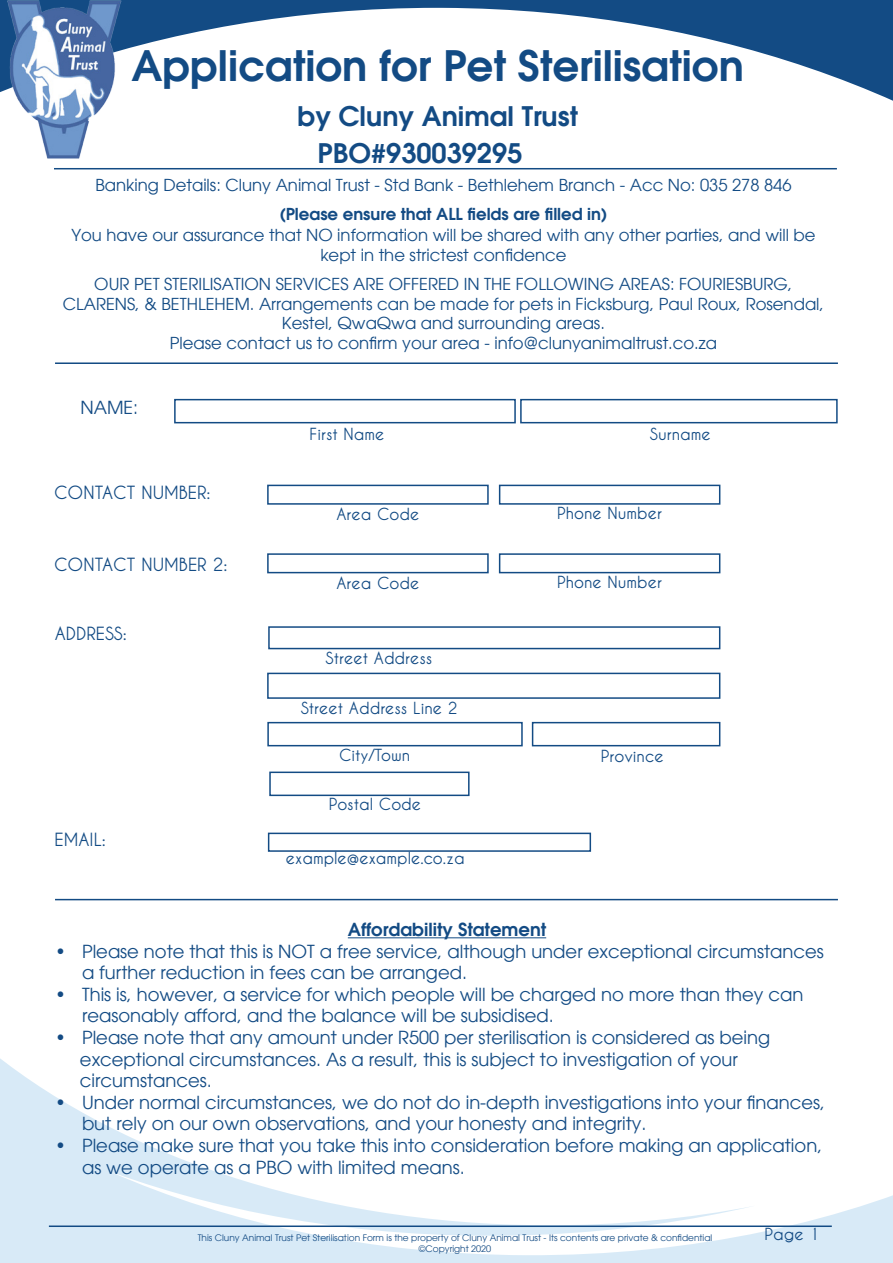
<style>
.page{position:relative;width:893px;height:1263px;background:#fff}
.page>*{position:absolute;margin:0;border:0;box-sizing:border-box;transform-origin:0 0}
.t1{font:600 42px "Avant Garde";color:#134b84}
.t2{font:600 27px "Avant Garde";color:#134b84}
.t3{font:18px/21.6px "Avant Garde";color:#134b84}
.t4{font:700 18px "Caviar Dreams";color:#134b84}
.t5{font:600 18px "Avant Garde";color:#134b84}
.t6{font:16.5px/19.8px "Avant Garde";color:#134b84;text-align:center}
.t7{font:700 16.5px "Caviar Dreams";color:#134b84}
.t8{font:600 16.5px "Avant Garde";color:#134b84}
.t9{font:9px "Avant Garde";color:#134b84}
</style>
<div class="page">
<svg style="left:0;top:1058px;width:893px;height:205px"></svg>
<svg style="left:54px;top:0;width:839px;height:170px"></svg>
<img style="left:0;top:0;width:129px;height:163px">
<hr style="left:54px;top:168px;width:783px;height:1px;background:#134b84">
<hr style="left:348px;top:937px;width:198px;height:1px;background:#134b84">
<hr style="left:49px;top:1225px;width:783px;height:2px;background:#134b84">
<div style="left:174px;top:399px;width:342px;height:24px;border:2px solid #134b84"></div>
<div style="left:520px;top:399px;width:318px;height:24px;border:2px solid #134b84"></div>
<div style="left:267px;top:485px;width:222px;height:20px;border:2px solid #134b84"></div>
<div style="left:499px;top:485px;width:221px;height:20px;border:2px solid #134b84"></div>
<div style="left:268px;top:626px;width:452px;height:23px;border:2px solid #134b84"></div>
<div style="left:267px;top:673px;width:453px;height:26px;border:2px solid #134b84"></div>
<div style="left:267px;top:722px;width:256px;height:24px;border:2px solid #134b84"></div>
<div style="left:532px;top:722px;width:188px;height:24px;border:2px solid #134b84"></div>
<div style="left:269px;top:771px;width:201px;height:25px;border:2px solid #134b84"></div>
<div style="left:267px;top:553px;width:222px;height:20px;border:2px solid #134b84"></div>
<div style="left:499px;top:553px;width:221px;height:20px;border:2px solid #134b84"></div>
<div style="left:268px;top:833px;width:323px;height:19px;border:2px solid #134b84"></div>
<hr style="left:55px;top:899px;width:783px;height:1px;background:#134b84">
<hr style="left:55px;top:362px;width:783px;height:2px;background:#134b84">
<p class="t1" style="left:131px;top:38px;width:614px">Application for Pet Sterilisation</p>
<p class="t2" style="left:298px;top:99px;width:282px">by Cluny Animal Trust</p>
<p class="t2" style="left:318px;top:135px;width:206px">PBO#930039295</p>
<p class="t6" style="left:95px;top:175px;width:698px">Banking Details: Cluny Animal Trust - Std Bank - Bethlehem Branch - Acc No: 035 278 846</p>
<p class="t8" style="left:279px;top:203px;width:330px">(Please ensure that ALL fields are filled in)</p>
<p class="t6" style="left:71px;top:225px;width:746px">You have our assurance that NO information will be shared with any other parties, and will be kept in the strictest confidence</p>
<p class="t6" style="left:94px;top:274px;width:700px">OUR PET STERILISATION SERVICES ARE OFFERED IN THE FOLLOWING AREAS: FOURIESBURG,</p>
<p class="t6" style="left:63px;top:294px;width:763px">CLARENS, &amp; BETHLEHEM. Arrangements can be made for pets in Ficksburg, Paul Roux, Rosendal,<br>Kestel, QwaQwa and surrounding areas.</p>
<p class="t6" style="left:170px;top:333px;width:549px">Please contact us to confirm your area - info@clunyanimaltrust.co.za</p>
<p class="t3" style="left:80px;top:397px;width:59px">NAME:</p>
<p class="t4" style="left:54px;top:482px;width:158px">CONTACT NUMBER:</p>
<p class="t4" style="left:54px;top:554px;width:175px">CONTACT NUMBER 2:</p>
<p class="t4" style="left:55px;top:624px;width:74px">ADDRESS:</p>
<p class="t4" style="left:55px;top:829px;width:53px">EMAIL:</p>
<p class="t7" style="left:310px;top:425px;width:76px">First Name</p>
<p class="t7" style="left:650px;top:425px;width:62px">Surname</p>
<p class="t7" style="left:336px;top:505px;width:84px">Area Code</p>
<p class="t7" style="left:557px;top:504px;width:106px">Phone Number</p>
<p class="t7" style="left:336px;top:574px;width:84px">Area Code</p>
<p class="t7" style="left:557px;top:573px;width:106px">Phone Number</p>
<p class="t7" style="left:326px;top:649px;width:108px">Street Address</p>
<p class="t7" style="left:301px;top:699px;width:158px">Street Address Line 2</p>
<p class="t7" style="left:339px;top:746px;width:73px">City/Town</p>
<p class="t7" style="left:601px;top:746px;width:64px">Province</p>
<p class="t7" style="left:329px;top:795px;width:94px">Postal Code</p>
<p class="t7" style="left:286px;top:849px;width:180px">example@example.co.za</p>
<p class="t5" style="left:348px;top:917px;width:200px">Affordability Statement</p>
<p class="t3" style="left:82px;top:940px;width:743px;text-indent:-27px">• Please note that this is NOT a free service, although under exceptional circumstances a further reduction in fees can be arranged.</p>
<p class="t3" style="left:82px;top:984px;width:723px;text-indent:-27px">• This is, however, a service for which people will be charged no more than they can reasonably afford, and the balance will be subsidised.</p>
<p class="t3" style="left:55px;top:1027px;width:717px">• Please note that any amount under R500 per sterilisation is considered as being</p>
<p class="t3" style="left:80px;top:1048px;width:659px">exceptional circumstances. As a result, this is subject to investigation of your</p>
<p class="t3" style="left:80px;top:1070px;width:133px">circumstances.</p>
<p class="t3" style="left:82px;top:1092px;width:744px;text-indent:-27px">• Under normal circumstances, we do not do in-depth investigations into your finances, but rely on our own observations, and your honesty and integrity.</p>
<p class="t3" style="left:82px;top:1135px;width:742px;text-indent:-27px">• Please make sure that you take this into consideration before making an application, as we operate as a PBO with limited means.</p>
<p class="t9" style="left:198px;top:1232px;width:516px">This Cluny Animal Trust Pet Sterilisation Form is the property of Cluny Animal Trust - Its contents are private &amp; confidential</p>
<p class="t9" style="left:419px;top:1243px;width:74px">©Copyright 2020</p>
<p class="t7" style="left:765px;top:1225px;width:57px">Page 1</p>
</div>
